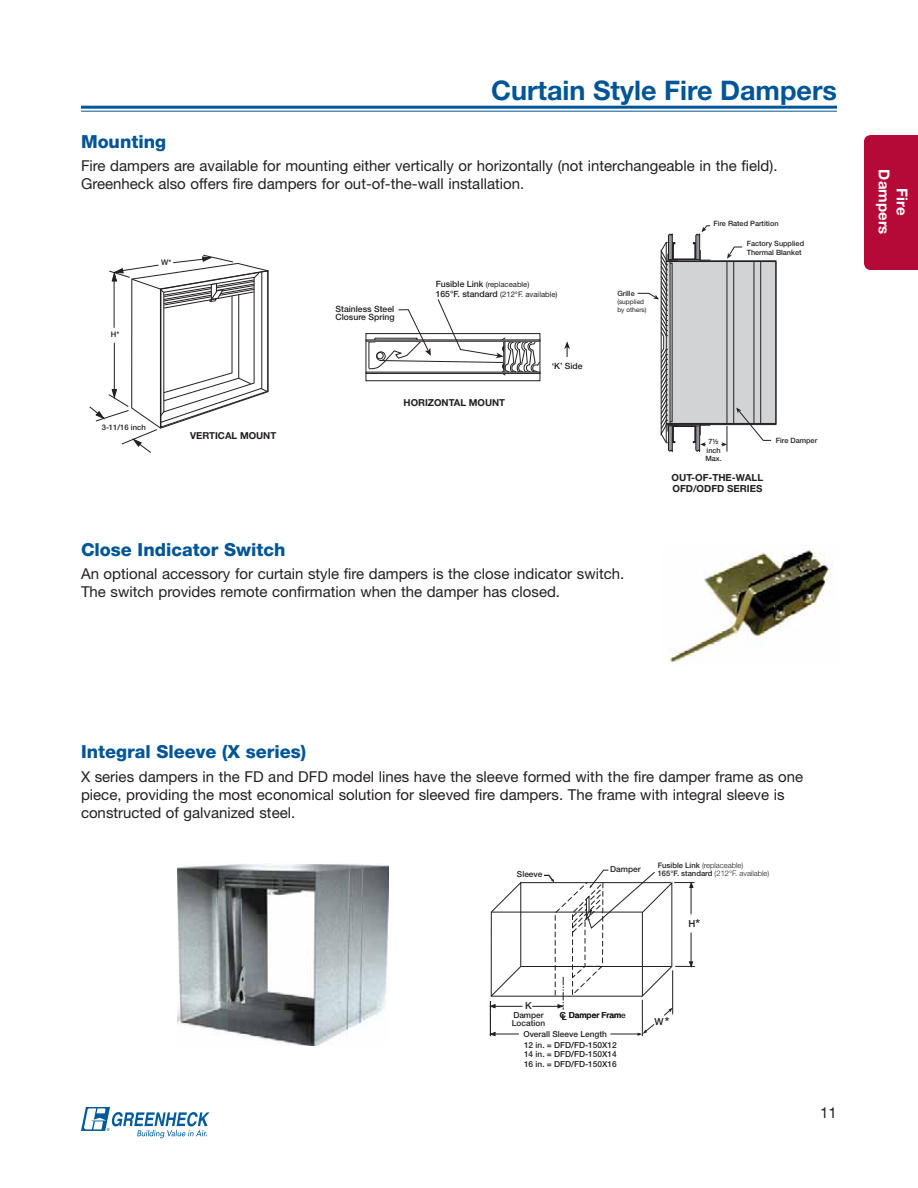
<style>
.page{position:relative;width:918px;height:1188px;background:#fff}
.page>*{position:absolute;margin:0;border:0;box-sizing:border-box;transform-origin:0 0}
.t1{font:700 27px "Helvetica Neue LT Std";color:#005596}
.t2{font:800 18px "Helvetica Neue LT Std";color:#005596}
.t3{font:15px/18px "Helvetica Neue LT Std";color:#231f20}
.t4{font:700 15px/18px "Helvetica Neue LT Std";color:#fff;text-align:center}
.t5{font:700 9.75px/10.5px "Helvetica Neue LT Std";color:#231f20}
.t6{font:500 9.75px "Helvetica Neue LT Std";color:#231f20}
.t7{font:700 9.6px "Helvetica Neue LT Std";color:#231f20}
.t8{font:500 8.7px/8.7px "Helvetica Neue LT Std";color:#231f20}
.t9{font:500 8.25px/8.2px "Helvetica Neue LT Std";color:#231f20}
.t10{font:7.65px/9.9px "Helvetica Neue LT Std";color:#231f20}
.t11{font:300 7.65px/8.6px "Helvetica Neue LT Std";color:#231f20}
.t12{font:500 7.65px "Helvetica Neue LT Std";color:#231f20}
.t13{font:500 7.35px/8.7px "Helvetica Neue LT Std";color:#231f20}
.t14{font:6.6px/7.9px "Helvetica Neue LT Std";color:#231f20}
.s1{font-weight:500;font-size:8.7px}
.s2{font-weight:500}
.s3{font-size:12.45px}
</style>
<div class="page">
<div style="left:864px;top:135px;width:54px;height:135px;background:#b50938"></div>
<svg style="left:81px;top:1107px;width:129px;height:31px"></svg>
<hr style="left:81px;top:106px;width:756px;height:3px;background:#005596">
<hr style="left:81px;top:111px;width:756px;height:1px;background:#005596">
<svg style="left:89px;top:255px;width:180px;height:198px"></svg>
<svg style="left:173px;top:259px;width:195px;height:122px"></svg>
<div style="left:366px;top:372px;width:174px;height:2px;border:1px solid #231f20"></div>
<div style="left:366px;top:340px;width:174px;height:1px;border:1px solid #231f20"></div>
<svg style="left:368px;top:299px;width:172px;height:83px"></svg>
<hr style="left:505px;top:341px;width:1px;height:31px;background:#231f20">
<svg style="left:564px;top:341px;width:6px;height:16px"></svg>
<hr style="left:642px;top:1000px;width:1px;height:36px;background:#231f20">
<svg style="left:491px;top:1004px;width:32px;height:4px"></svg>
<svg style="left:638px;top:1024px;width:17px;height:12px"></svg>
<hr style="left:491px;top:996px;width:151px;height:1px;background:#231f20">
<hr style="left:521px;top:882px;width:150px;height:1px;background:#231f20">
<svg style="left:490px;top:882px;width:31px;height:115px"></svg>
<hr style="left:521px;top:966px;width:150px;height:1px;background:#231f20">
<hr style="left:490px;top:1001px;width:1px;height:35px;background:#231f20">
<hr style="left:610px;top:1034px;width:30px;height:1px;background:#231f20">
<svg style="left:491px;top:1032px;width:28px;height:4px"></svg>
<hr style="left:491px;top:912px;width:151px;height:1px;background:#231f20">
<svg style="left:532px;top:870px;width:163px;height:146px"></svg>
<svg style="left:637px;top:225px;width:140px;height:227px"></svg>
<img style="left:667px;top:545px;width:166px;height:118px">
<img style="left:177px;top:863px;width:211px;height:182px">
<h1 class="t1" style="left:491px;top:81px;width:347px">Curtain Style Fire Dampers</h1>
<p class="t2" style="left:81px;top:135px;width:87px">Mounting</p>
<p class="t3" style="left:81px;top:158px;width:698px">Fire dampers are available for mounting either vertically or horizontally (not interchangeable in the field).<br>Greenheck also offers fire dampers for out-of-the-wall installation.</p>
<p class="t12" style="left:111px;top:332px;width:10px">H*</p>
<p class="t12" style="left:161px;top:260px;width:12px">W*</p>
<p class="t12" style="left:102px;top:425px;width:46px">3-11/16 inch</p>
<p class="t7" style="left:190px;top:433px;width:88px">VERTICAL MOUNT</p>
<p class="t8" style="left:336px;top:305px;width:61px">Stainless Steel<br>Closure Spring</p>
<p class="t10" style="left:436px;top:280px;width:123px"><span class="s1">Fusible Link</span> (replaceable)<br><span class="s1">165°F. standard</span> (212°F. available)</p>
<p class="t7" style="left:404px;top:399px;width:103px">HORIZONTAL MOUNT</p>
<p class="t8" style="left:552px;top:363px;width:32px">‘K’ Side</p>
<p class="t13" style="left:617px;top:289px;width:19px">Grille</p>
<p class="t14" style="left:617px;top:298px;width:31px">(supplied by others)</p>
<p class="t2" style="left:81px;top:543px;width:206px">Close Indicator Switch</p>
<p class="t3" style="left:81px;top:566px;width:545px">An optional accessory for curtain style fire dampers is the close indicator switch.<br>The switch provides remote confirmation when the damper has closed.</p>
<p class="t13" style="left:713px;top:219px;width:67px">Fire Rated Partition</p>
<p class="t13" style="left:747px;top:240px;width:59px">Factory Supplied<br>Thermal Blanket</p>
<p class="t13" style="left:705px;top:438px;width:18px;text-align:center">7½ inch<br>Max.</p>
<p class="t5" style="left:672px;top:473px;width:93px">OUT-OF-THE-WALL<br>OFD/ODFD SERIES</p>
<p class="t13" style="left:776px;top:436px;width:43px">Fire Damper</p>
<p class="t4" style="left:910px;top:169px;width:66px;rotate:90deg">Fire<br>Dampers</p>
<p class="t2" style="left:81px;top:746px;width:227px">Integral Sleeve (X series)</p>
<p class="t3" style="left:81px;top:769px;width:724px">X series dampers in the FD and DFD model lines have the sleeve formed with the fire damper frame as one piece, providing the most economical solution for sleeved fire dampers. The frame with integral sleeve is constructed of galvanized steel.</p>
<p class="t9" style="left:517px;top:871px;width:27px">Sleeve</p>
<p class="t9" style="left:610px;top:866px;width:32px">Damper</p>
<p class="t11" style="left:658px;top:861px;width:113px"><span class="s2">Fusible Link</span> (replaceable)<br><span class="s2">165°F. standard</span> (212°F. available)</p>
<p class="t6" style="left:688px;top:920px;width:13px">H<span class="s3">*</span></p>
<p class="t6" style="left:525px;top:1002px;width:8px">K</p>
<p class="t9" style="left:512px;top:1011px;width:35px">Damper<br>Location</p>
<p class="t6" style="left:655px;top:1018px;width:16px">W<span class="s3">*</span></p>
<p class="t9" style="left:560px;top:1012px;width:68px">CL Damper Frame</p>
<p class="t9" style="left:523px;top:1030px;width:95px;line-height:10.9px">Overall Sleeve Length<br>12 in. = DFD/FD-150X12</p>
<p class="t9" style="left:524px;top:1051px;width:94px;line-height:9.1px">14 in. = DFD/FD-150X14<br>16 in. = DFD/FD-150X16</p>
<p class="t3" style="left:820px;top:1105px;width:18px">11</p>
</div>
